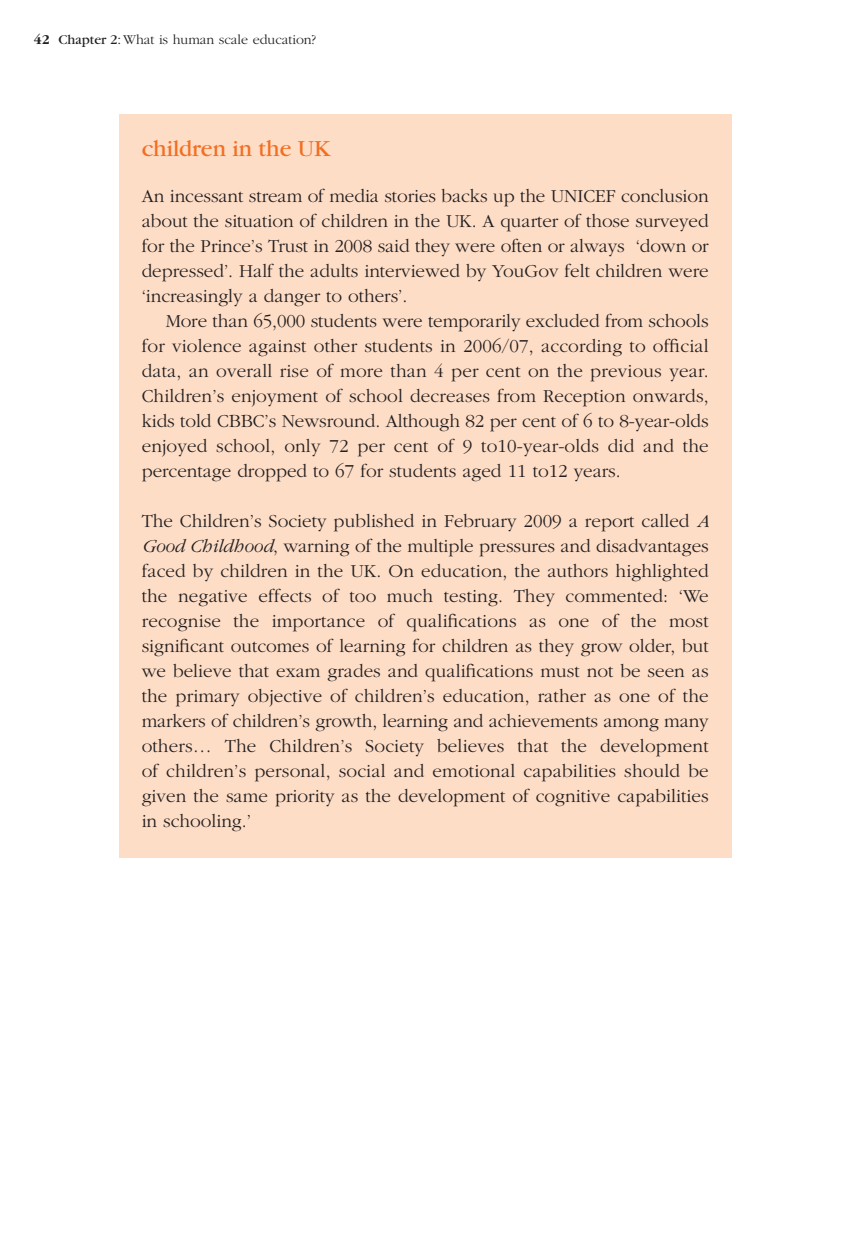
<style>
.page{position:relative;width:850px;height:1248px;background:#fff}
.page>*{position:absolute;margin:0;border:0;box-sizing:border-box;transform-origin:0 0}
.t1{font:24px "Garamond";color:#f36e21}
.t2{font:300 19px/25px "Garamond";color:#231f20;text-align:justify}
.t3{font:300 14px "Garamond";color:#231f20}
.s1{font-weight:700}
.s2{font-weight:400}
.s3{font-style:italic}
</style>
<div class="page">
<div style="left:119px;top:114px;width:613px;height:744px;background:#fdddc6"></div>
<p class="t3" style="left:34px;top:31px;width:283px"><span class="s1">42</span> <span class="s2">Chapter 2:</span>What is human scale education?</p>
<p class="t1" style="left:142px;top:140px;width:191px">children in the UK</p>
<p class="t2" style="left:142px;top:182px;width:568px">An incessant stream of media stories backs up the UNICEF conclusion about the situation of children in the UK. A quarter of those surveyed for the Prince’s Trust in 2008 said they were often or always ‘down or depressed’. Half the adults interviewed by YouGov felt children were ‘increasingly a danger to others’.</p>
<p class="t2" style="left:142px;top:307px;width:568px;text-indent:24px">More than 65,000 students were temporarily excluded from schools for violence against other students in 2006/07, according to official data, an overall rise of more than 4 per cent on the previous year.<br>Children’s enjoyment of school decreases from Reception onwards, kids told CBBC’s Newsround. Although 82 per cent of 6 to 8-year-olds enjoyed school, only 72 per cent of 9 to10-year-olds did and the percentage dropped to 67 for students aged 11 to12 years.</p>
<p class="t2" style="left:142px;top:507px;width:568px">The Children’s Society published in February 2009 a report called <span class="s3">A Good Childhood</span>, warning of the multiple pressures and disadvantages faced by children in the UK. On education, the authors highlighted the negative effects of too much testing. They commented: ‘We recognise the importance of qualifications as one of the most significant outcomes of learning for children as they grow older, but we believe that exam grades and qualifications must not be seen as the primary objective of children’s education, rather as one of the markers of children’s growth, learning and achievements among many others… The Children’s Society believes that the development of children’s personal, social and emotional capabilities should be given the same priority as the development of cognitive capabilities in schooling.’</p>
</div>
